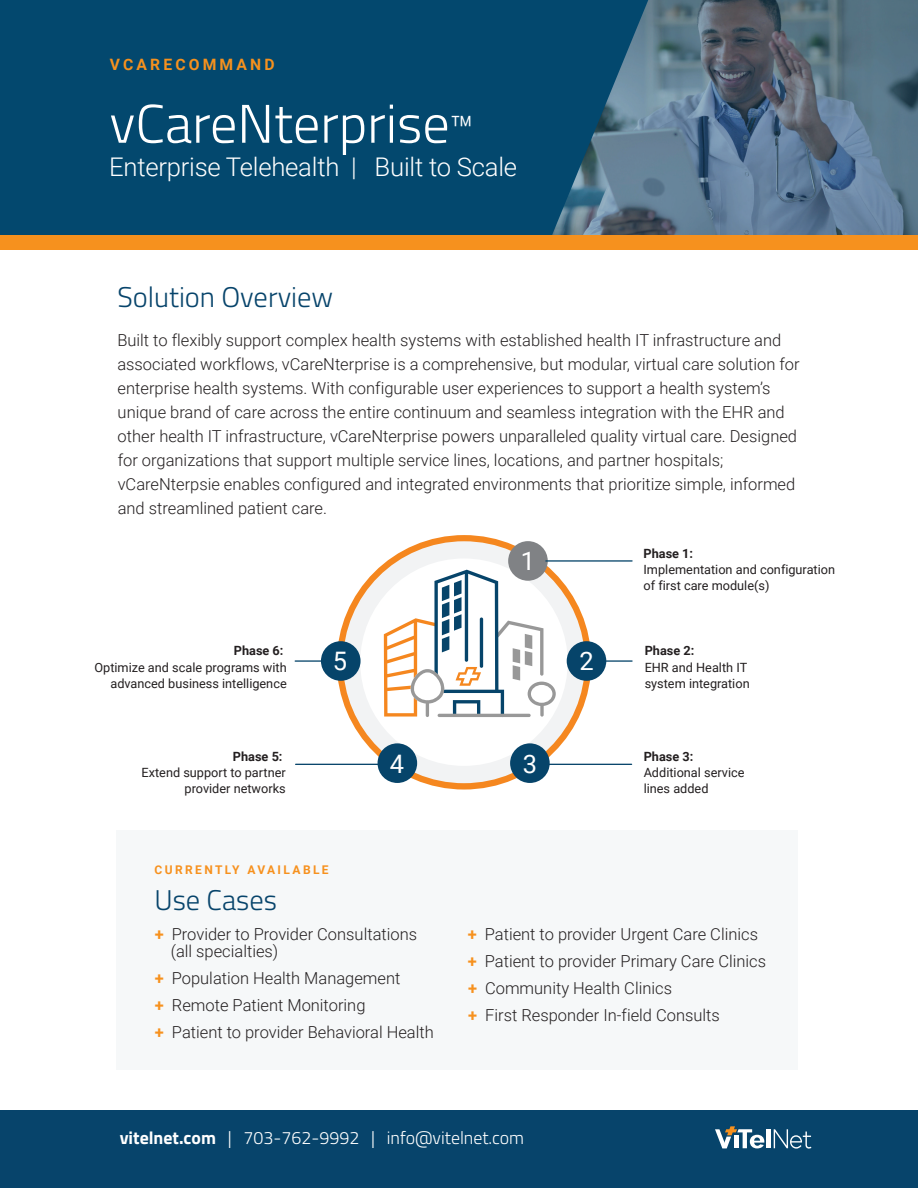
<style>
.page{position:relative;width:918px;height:1188px;background:#fff}
.page>*{position:absolute;margin:0;border:0;box-sizing:border-box;transform-origin:0 0}
.t1{font:300 54.45px "Titillium Web";color:#fff}
.t2{font:300 28.5px "Titillium Web";color:#07446b}
.t3{font:300 25.65px "Roboto";letter-spacing:-.01em;color:#fff}
.t4{font:25.5px "Roboto";color:#fff}
.t5{font:300 17.85px "Titillium Web";color:#fff}
.t6{font:300 16.5px/24px "Roboto";color:#231f20}
.t7{font:700 15.6px "Roboto";letter-spacing:.2em;color:#f6911e}
.t8{font:12.75px/16.2px "Roboto";color:#231f20}
.t9{font:700 12.75px "Roboto";color:#231f20}
.t10{font:700 12px "Roboto";letter-spacing:.2em;color:#f6911e}
.s1{font-family:"Roboto";font-size:39.15px}
.s2{font-weight:700;color:#f6911e}
.s3{font-weight:700}
</style>
<div class="page">
<div style="left:337px;top:535px;width:254px;height:255px;background:#f5871f;border-radius:50%"></div>
<div style="left:343px;top:541px;width:242px;height:242px;background:#f2f3f4;border-radius:50%"></div>
<div style="left:360px;top:558px;width:208px;height:208px;background:#fff;border-radius:50%"></div>
<svg style="left:384px;top:570px;width:172px;height:147px"></svg>
<hr style="left:438px;top:714px;width:93px;height:3px;background:#989898;border-radius:2px">
<div style="left:508px;top:541px;width:40px;height:40px;background:#808285;border-radius:50%"></div>
<div style="left:510px;top:743px;width:40px;height:40px;background:#06446a;border-radius:50%"></div>
<div style="left:567px;top:641px;width:39px;height:40px;background:#06446a;border-radius:50%"></div>
<hr style="left:546px;top:560px;width:86px;height:2px;background:#06446a">
<hr style="left:545px;top:764px;width:87px;height:1px;background:#06446a">
<hr style="left:601px;top:660px;width:31px;height:2px;background:#06446a">
<div style="left:378px;top:743px;width:39px;height:40px;background:#06446a;border-radius:50%"></div>
<div style="left:321px;top:641px;width:40px;height:40px;background:#06446a;border-radius:50%"></div>
<hr style="left:296px;top:764px;width:86px;height:1px;background:#06446a">
<hr style="left:295px;top:660px;width:31px;height:2px;background:#06446a">
<div style="left:117px;top:830px;width:681px;height:240px;background:#f6f8f9"></div>
<div style="left:0;top:1111px;width:918px;height:77px;background:#07446b"></div>
<hr style="left:766px;top:1129px;width:4px;height:19px;background:#fff">
<svg style="left:774px;top:1129px;width:37px;height:20px"></svg>
<svg style="left:715px;top:1126px;width:49px;height:22px"></svg>
<svg style="left:652px;top:0;width:266px;height:235px;background:#5a7388"></svg>
<svg style="left:0;top:0;width:652px;height:235px;background:#0a4c70"></svg>
<div style="left:0;top:235px;width:918px;height:15px;background:#f6911e"></div>
<p class="t7" style="left:110px;top:54px;width:166px">VCARECOMMAND</p>
<h1 class="t1" style="left:109px;top:84px;width:366px">vCareNterprise<span class="s1">™</span></h1>
<h3 class="t3" style="left:109px;top:149px;width:410px">Enterprise Telehealth | Built to Scale</h3>
<h2 class="t2" style="left:117px;top:276px;width:217px">Solution Overview</h2>
<p class="t6" style="left:117px;top:327px;width:684px">Built to flexibly support complex health systems with established health IT infrastructure and associated workflows, vCareNterprise is a comprehensive, but modular, virtual care solution for enterprise health systems. With configurable user experiences to support a health system’s unique brand of care across the entire continuum and seamless integration with the EHR and other health IT infrastructure, vCareNterprise powers unparalleled quality virtual care. Designed for organizations that support multiple service lines, locations, and partner hospitals; vCareNterpsie enables configured and integrated environments that prioritize simple, informed and streamlined patient care.</p>
<p class="t9" style="left:234px;top:642px;width:51px">Phase 6:</p>
<p class="t8" style="left:94px;top:659px;width:194px;text-align:right">Optimize and scale programs with advanced business intelligence</p>
<p class="t9" style="left:233px;top:747px;width:51px">Phase 5:</p>
<p class="t8" style="left:142px;top:764px;width:146px;text-align:right">Extend support to partner provider networks</p>
<h3 class="t4" style="left:333px;top:643px;width:16px">5</h3>
<h3 class="t4" style="left:390px;top:746px;width:16px">4</h3>
<p class="t10" style="left:155px;top:862px;width:176px">CURRENTLY AVAILABLE</p>
<h2 class="t2" style="left:155px;top:880px;width:124px">Use Cases</h2>
<p class="t6" style="left:171px;top:925px;width:248px;line-height:16.5px;text-indent:-16px"><span class="s2">+</span> Provider to Provider Consultations (all specialties)</p>
<p class="t6" style="left:155px;top:964px;width:281px;line-height:27px"><span class="s2">+</span> Population Health Management<br><span class="s2">+</span> Remote Patient Monitoring<br><span class="s2">+</span> Patient to provider Behavioral Health</p>
<h3 class="t4" style="left:521px;top:543px;width:16px">1</h3>
<h3 class="t4" style="left:523px;top:746px;width:16px">3</h3>
<h3 class="t4" style="left:579px;top:643px;width:16px">2</h3>
<p class="t9" style="left:644px;top:544px;width:51px">Phase 1:</p>
<p class="t8" style="left:644px;top:561px;width:193px">Implementation and configuration of first care module(s)</p>
<p class="t9" style="left:645px;top:642px;width:51px">Phase 2:</p>
<p class="t8" style="left:645px;top:659px;width:107px">EHR and Health IT system integration</p>
<p class="t9" style="left:644px;top:747px;width:51px">Phase 3:</p>
<p class="t8" style="left:644px;top:764px;width:102px">Additional service lines added</p>
<p class="t6" style="left:468px;top:920px;width:300px;line-height:27px"><span class="s2">+</span> Patient to provider Urgent Care Clinics <span class="s2">+</span> Patient to provider Primary Care Clinics <span class="s2">+</span> Community Health Clinics<br><span class="s2">+</span> First Responder In-field Consults</p>
<p class="t5" style="left:120px;top:1125px;width:406px"><span class="s3">vitelnet.com</span> | 703-762-9992 | info@vitelnet.com</p>
</div>
